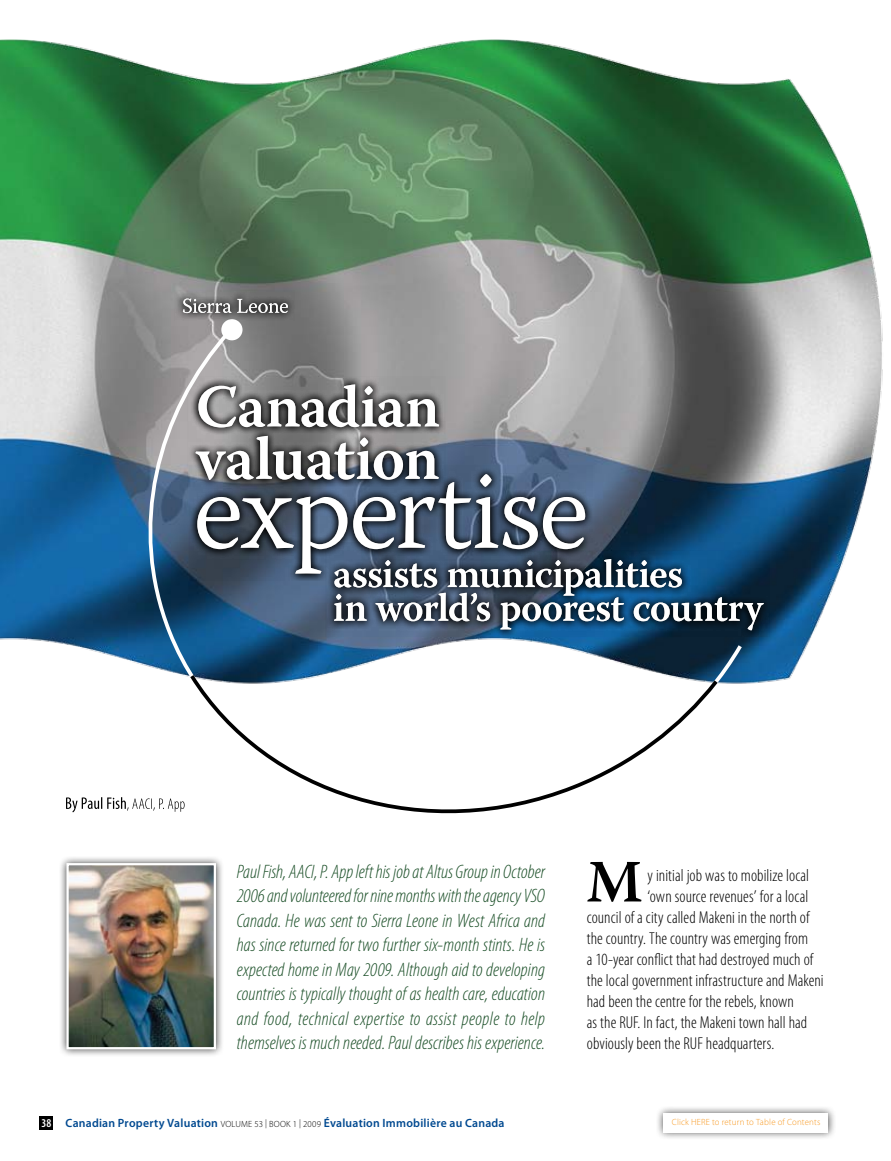
<style>
.page{position:relative;width:891px;height:1161px;background:#fff}
.page>*{position:absolute;margin:0;border:0;box-sizing:border-box;transform-origin:0 0}
.t1{font:600 60px "Warnock Pro";color:#000}
.t2{font:italic 300 condensed 19.5px/24.5px "Myriad Pro";color:#184d25;text-align:justify}
.t3{font:300 condensed 17.25px "Myriad Pro";letter-spacing:.005em;color:#000}
.t4{font:600 12px "Myriad Pro";letter-spacing:.02em;color:#004990}
.t5{font:300 9px "Myriad Pro";letter-spacing:.02em;color:#f8971d}
.s1{font-stretch:condensed;color:#fff}
.s2{font-weight:300;font-size:9px;color:#000}
</style>
<div class="page">
<div style="left:40px;top:1116px;width:13px;height:13px;background:#000"></div>
<img style="left:0;top:39px;width:883px;height:645px">
<svg style="left:129px;top:326px;width:616px;height:358px"></svg>
<div style="left:221px;top:319px;width:22px;height:21px;background:#fff;border-radius:50%"></div>
<div style="left:58px;top:855px;width:166px;height:202px;background:#000;opacity:.75"></div>
<img style="left:69px;top:866px;width:144px;height:180px">
<div style="left:66px;top:863px;width:150px;height:186px;border:2px solid #fff"></div>
<svg style="left:66px;top:797px;width:119px;height:15px"></svg>
<svg style="left:187px;top:671px;width:534px;height:143px"></svg>
<svg style="left:175px;top:290px;width:120px;height:30px"></svg>
<svg style="left:183px;top:298px;width:105px;height:15px"></svg>
<svg style="left:187px;top:376px;width:258px;height:111px"></svg>
<svg style="left:198px;top:384px;width:241px;height:44px"></svg>
<svg style="left:326px;top:551px;width:444px;height:86px"></svg>
<svg style="left:195px;top:436px;width:569px;height:194px"></svg>
<div style="left:655px;top:1105px;width:181px;height:36px;background:#000;opacity:.72"></div>
<div style="left:663px;top:1113px;width:165px;height:19px;background:#fff"></div>
<h1 class="t1" style="left:586px;top:846px;width:58px">M</h1>
<p class="t2" style="left:237px;top:859px;width:310px">Paul Fish, AACI, P. App left his job at Altus Group in October 2006 and volunteered for nine months with the agency VSO Canada. He was sent to Sierra Leone in West Africa and has since returned for two further six-month stints. He is expected home in May 2009. Although aid to developing countries is typically thought of as health care, education and food, technical expertise to assist people to help themselves is much needed. Paul describes his experience.</p>
<p class="t3" style="left:648px;top:865px;width:163px">y initial job was to mobilize local</p>
<p class="t3" style="left:648px;top:886px;width:162px">‘own source revenues’ for a local</p>
<p class="t3" style="left:587px;top:907px;width:224px">council of a city called Makeni in the north of</p>
<p class="t3" style="left:587px;top:928px;width:223px">the country. The country was emerging from</p>
<p class="t3" style="left:587px;top:949px;width:228px">a 10-year conflict that had destroyed much of</p>
<p class="t3" style="left:587px;top:970px;width:238px">the local government infrastructure and Makeni</p>
<p class="t3" style="left:587px;top:991px;width:209px">had been the centre for the rebels, known</p>
<p class="t3" style="left:587px;top:1012px;width:222px">as the RUF. In fact, the Makeni town hall had</p>
<p class="t3" style="left:587px;top:1033px;width:189px">obviously been the RUF headquarters.</p>
<p class="t4" style="left:41px;top:1115px;width:465px"><span class="s1">38</span> Canadian Property Valuation <span class="s2">Volume 53 | book 1 | 2009</span> Évaluation Immobilière au Canada</p>
<p class="t5" style="left:672px;top:1117px;width:150px">Click HERE to return to Table of Contents</p>
</div>
